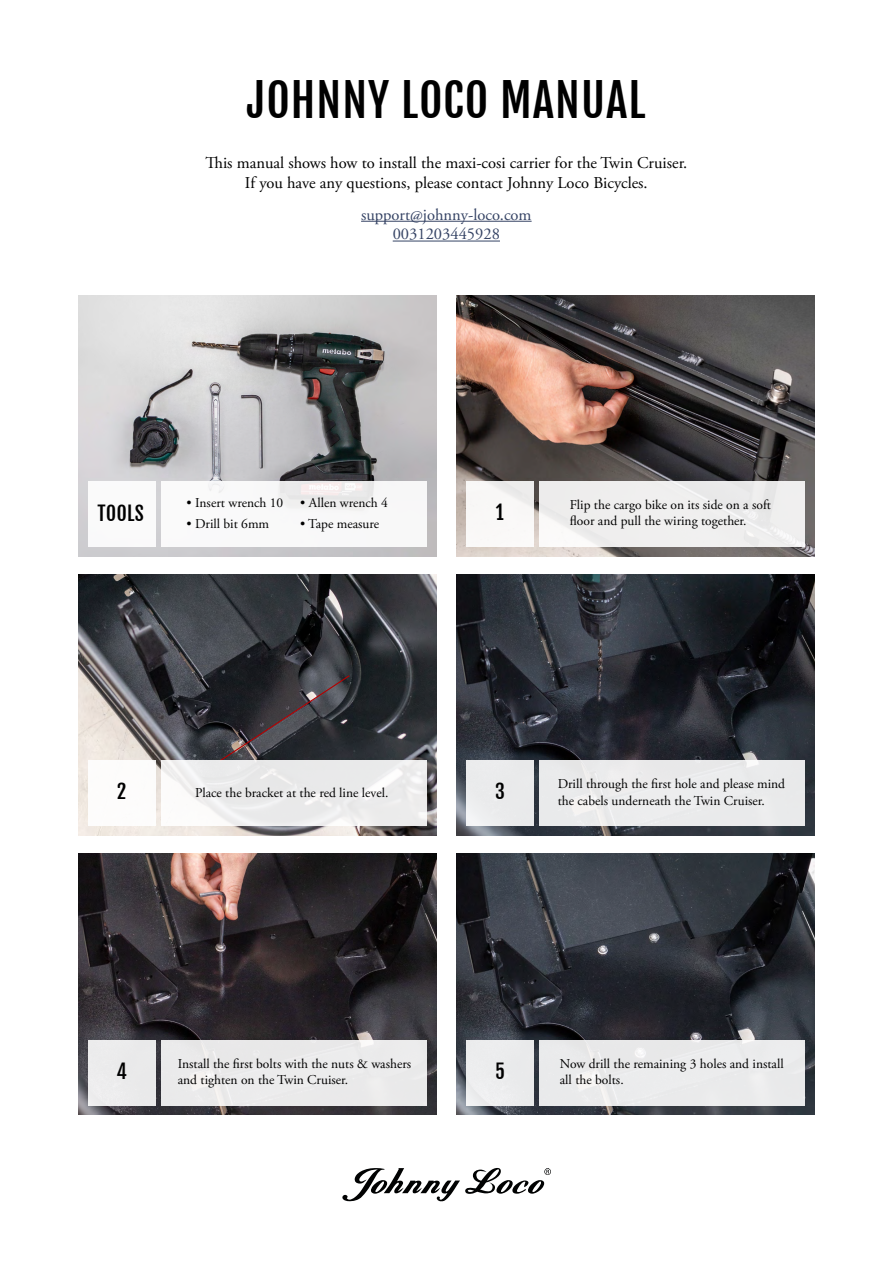
<style>
.page{position:relative;width:893px;height:1263px;background:#fff}
.page>*{position:absolute;margin:0;border:0;box-sizing:border-box;transform-origin:0 0}
.t1{font:45px "Fjalla One";letter-spacing:.025em;color:#000}
.t2{font:19.5px "Fjalla One";letter-spacing:.025em;color:#000}
.t3{font:16.5px/19.8px "Adobe Garamond Pro";color:#000;text-align:center}
.t4{font:16.5px/19.8px "Adobe Garamond Pro";color:#364465;text-align:center}
.t5{font:13.5px/16.2px "Adobe Garamond Pro";color:#000}
</style>
<div class="page">
<img style="left:78px;top:295px;width:359px;height:261px">
<img style="left:456px;top:295px;width:359px;height:261px">
<img style="left:456px;top:574px;width:359px;height:261px">
<img style="left:456px;top:854px;width:359px;height:261px">
<img style="left:78px;top:574px;width:359px;height:261px">
<img style="left:78px;top:854px;width:359px;height:261px">
<hr style="left:361px;top:221px;width:171px;height:1px;background:#364465">
<hr style="left:393px;top:241px;width:107px;height:1px;background:#364465">
<div style="left:161px;top:1039px;width:266px;height:66px;background:#eaeaeb"></div>
<div style="left:540px;top:760px;width:265px;height:66px;background:#eaebeb"></div>
<div style="left:540px;top:1039px;width:265px;height:66px;background:#eaebeb"></div>
<div style="left:540px;top:481px;width:265px;height:66px;background:#efefee"></div>
<div style="left:161px;top:481px;width:266px;height:66px;background:linear-gradient(to right,#f9f9fa,#f5f4f5)"></div>
<div style="left:88px;top:760px;width:67px;height:66px;background:#fff"></div>
<div style="left:88px;top:1039px;width:67px;height:66px;background:#ebebec"></div>
<div style="left:466px;top:760px;width:68px;height:66px;background:#eaebec"></div>
<div style="left:466px;top:1039px;width:68px;height:66px;background:#ebeced"></div>
<div style="left:466px;top:481px;width:68px;height:66px;background:linear-gradient(to right,#faf8f8,#f5f4f3)"></div>
<div style="left:88px;top:481px;width:67px;height:66px;background:#fff"></div>
<svg style="left:342px;top:1168px;width:209px;height:33px"></svg>
<svg style="left:219px;top:674px;width:132px;height:86px;background:#37363b"></svg>
<svg style="left:161px;top:760px;width:266px;height:66px;fill:#ebebeb"></svg>
<h1 class="t1" style="left:247px;top:72px;width:400px">JOHNNY LOCO MANUAL</h1>
<p class="t3" style="left:205px;top:153px;width:483px">This manual shows how to install the maxi-cosi carrier for the Twin Cruiser.<br>If you have any questions, please contact Johnny Loco Bicycles.</p>
<p class="t4" style="left:361px;top:205px;width:172px">support@johnny-loco.com<br>0031203445928</p>
<h2 class="t2" style="left:98px;top:501px;width:48px">TOOLS</h2>
<p class="t5" style="left:187px;top:495px;width:98px">• Insert wrench 10</p>
<p class="t5" style="left:187px;top:516px;width:84px">• Drill bit 6mm</p>
<p class="t5" style="left:300px;top:495px;width:89px">• Allen wrench 4</p>
<p class="t5" style="left:300px;top:516px;width:80px">• Tape measure</p>
<h2 class="t2" style="left:117px;top:779px;width:11px">2</h2>
<p class="t5" style="left:195px;top:785px;width:195px">Place the bracket at the red line level.</p>
<h2 class="t2" style="left:496px;top:501px;width:9px">1</h2>
<p class="t5" style="left:570px;top:497px;width:203px">Flip the cargo bike on its side on a soft floor and pull the wiring together.</p>
<h2 class="t2" style="left:495px;top:779px;width:11px">3</h2>
<p class="t5" style="left:558px;top:776px;width:229px">Drill through the first hole and please mind the cabels underneath the Twin Cruiser.</p>
<h2 class="t2" style="left:116px;top:1059px;width:12px">4</h2>
<p class="t5" style="left:178px;top:1056px;width:235px">Install the first bolts with the nuts &amp; washers and tighten on the Twin Cruiser.</p>
<h2 class="t2" style="left:495px;top:1059px;width:11px">5</h2>
<p class="t5" style="left:560px;top:1056px;width:225px">Now drill the remaining 3 holes and install all the bolts.</p>
</div>
